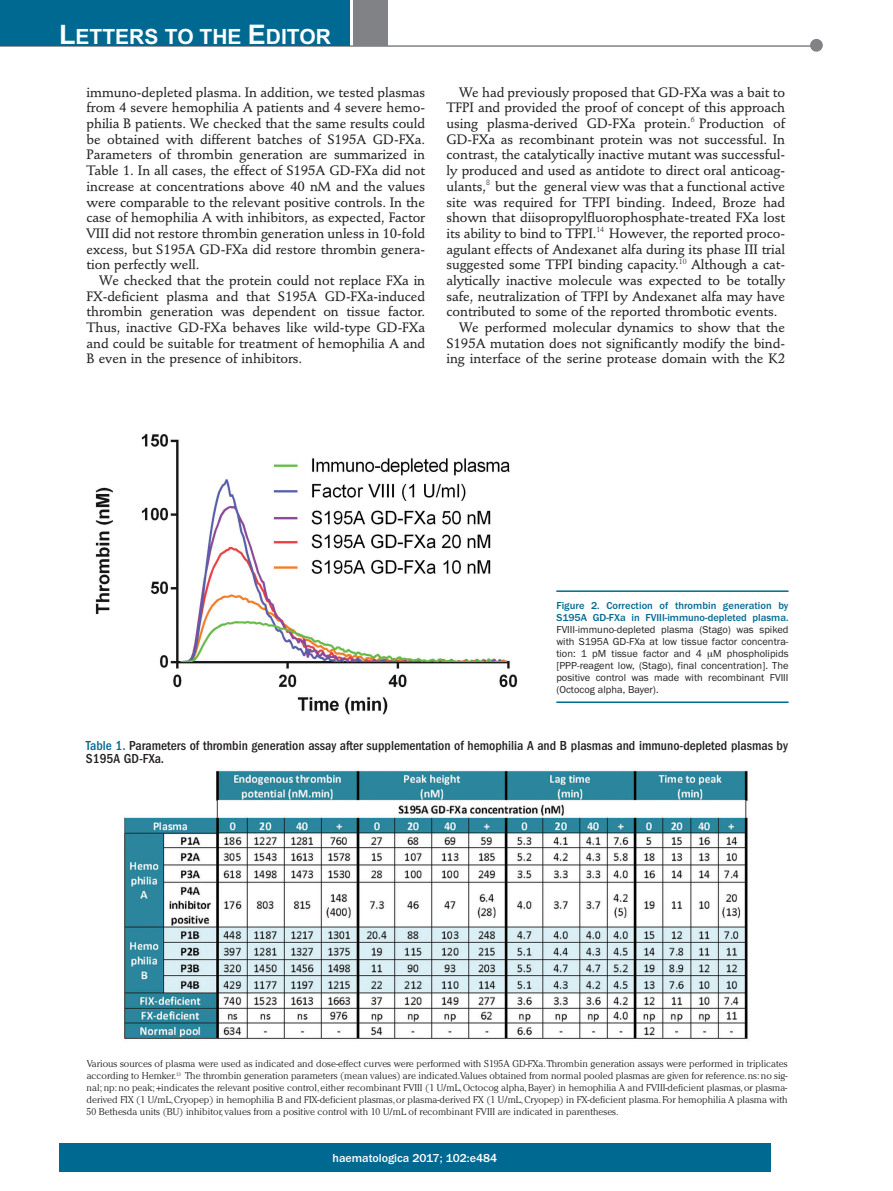
<style>
.page{position:relative;width:893px;height:1191px;background:#fff}
.page>*{position:absolute;margin:0;border:0;box-sizing:border-box;transform-origin:0 0}
.t1{font:700 21px "Arial";color:#fff}
.t2{font:500 13.5px/15.6px "Stempel Schneidler";letter-spacing:-.005em;color:#231f20;text-align:justify}
.t3{font:500 condensed 13.5px/13.5px "Franklin Gothic";color:#231f20}
.t4{font:500 12px "Franklin Gothic";color:#fff}
.t5{font:10.5px/12px "Franklin Gothic";color:#231f20;text-align:justify}
.t6{font:500 10.5px/12px "Franklin Gothic";color:#006991}
.t7{font:300 9.75px/12px "Cheltenham";color:#231f20;text-align:justify}
.s1{font-size:27px}
.s2{color:#006991}
</style>
<div class="page">
<div style="left:59px;top:1143px;width:712px;height:28px;background:#006991"></div>
<hr style="left:0;top:45px;width:820px;height:2px;background:#808285">
<div style="left:810px;top:39px;width:13px;height:13px;background:#808285;border-radius:50%"></div>
<div style="left:354px;top:0;width:34px;height:45px;background:#808285"></div>
<div style="left:0;top:0;width:350px;height:45px;background:#006991"></div>
<img style="left:95px;top:434px;width:423px;height:281px">
<hr style="left:556px;top:590px;width:232px;height:2px;background:#006991">
<hr style="left:556px;top:701px;width:232px;height:2px;background:#006991">
<img style="left:124px;top:770px;width:625px;height:270px">
<h1 class="t1" style="left:59px;top:25px;width:273px"><span class="s1">L</span>ETTERS TO THE <span class="s1">E</span>DITOR</h1>
<p class="t2" style="left:87px;top:86px;width:340px">immuno-depleted plasma. In addition, we tested plasmas from 4 severe hemophilia A patients and 4 severe hemo&shy;philia B patients. We checked that the same results could be obtained with different batches of S195A GD-FXa.<br>Parameters of thrombin generation are summarized in Table 1. In all cases, the effect of S195A GD-FXa did not increase at concentrations above 40 nM and the values were comparable to the relevant positive controls. In the case of hemophilia A with inhibitors, as expected, Factor VIII did not restore thrombin generation unless in 10-fold excess, but S195A GD-FXa did restore thrombin genera&shy;tion perfectly well.</p>
<p class="t2" style="left:87px;top:274px;width:340px;text-indent:13px">We checked that the protein could not replace FXa in FX-deficient plasma and that S195A GD-FXa-induced thrombin generation was dependent on tissue factor.<br>Thus, inactive GD-FXa behaves like wild-type GD-FXa and could be suitable for treatment of hemophilia A and B even in the presence of inhibitors.</p>
<p class="t2" style="left:459px;top:86px;width:327px">We had previously proposed that GD-FXa was a bait to</p>
<p class="t2" style="left:446px;top:101px;width:340px">TFPI and provided the proof of concept of this approach</p>
<p class="t2" style="left:446px;top:117px;width:340px">using plasma-derived GD-FXa protein.<sup>6</sup> Production of</p>
<p class="t2" style="left:446px;top:133px;width:340px">GD-FXa as recombinant protein was not successful. In</p>
<p class="t2" style="left:446px;top:148px;width:340px">contrast, the catalytically inactive mutant was successful-</p>
<p class="t2" style="left:446px;top:164px;width:340px">ly produced and used as antidote to direct oral anticoag-</p>
<p class="t2" style="left:446px;top:180px;width:340px">ulants,<sup>8</sup> but the general view was that a functional active</p>
<p class="t2" style="left:446px;top:195px;width:340px">site was required for TFPI binding. Indeed, Broze had</p>
<p class="t2" style="left:446px;top:211px;width:340px">shown that diisopropylfluorophosphate-treated FXa lost</p>
<p class="t2" style="left:446px;top:227px;width:340px">its ability to bind to TFPI.<sup>14</sup> However, the reported proco-</p>
<p class="t2" style="left:446px;top:242px;width:340px">agulant effects of Andexanet alfa during its phase III trial</p>
<p class="t2" style="left:446px;top:258px;width:340px">suggested some TFPI binding capacity.<sup>10</sup> Although a cat-</p>
<p class="t2" style="left:446px;top:274px;width:340px">alytically inactive molecule was expected to be totally</p>
<p class="t2" style="left:446px;top:289px;width:340px">safe, neutralization of TFPI by Andexanet alfa may have</p>
<p class="t2" style="left:446px;top:305px;width:333px">contributed to some of the reported thrombotic events.</p>
<p class="t2" style="left:459px;top:321px;width:327px">We performed molecular dynamics to show that the</p>
<p class="t2" style="left:446px;top:336px;width:340px">S195A mutation does not significantly modify the bind-</p>
<p class="t2" style="left:446px;top:352px;width:340px">ing interface of the serine protease domain with the K2</p>
<p class="t6" style="left:556px;top:599px;width:234px">Figure 2. Correction of thrombin generation by<br>S195A GD-FXa in FVIII-immuno-depleted plasma.</p>
<p class="t5" style="left:556px;top:623px;width:234px">FVIII-immuno-depleted plasma (Stago) was spiked with S195A GD-FXa at low tissue factor concentra&shy;tion: 1 pM tissue factor and 4 M phospholipids [PPP-reagent low, (Stago), final concentration]. The positive control was made with recombinant FVIII (Octocog alpha, Bayer).</p>
<p class="t3" style="left:86px;top:739px;width:703px"><span class="s2">Table 1.</span> Parameters of thrombin generation assay after supplementation of hemophilia A and B plasmas and immuno-depleted plasmas by<br>S195A GD-FXa.</p>
<p class="t7" style="left:87px;top:1058px;width:702px">Various sources of plasma were used as indicated and dose-effect curves were performed with S195A GD-FXa. Thrombin generation assays were performed in triplicates according to Hemker.<sup>13</sup> The thrombin generation parameters (mean values) are indicated.Values obtained from normal pooled plasmas are given for reference. ns: no sig&shy;nal; np: no peak; +indicates the relevant positive control, either recombinant FVIII (1 U/mL, Octocog alpha, Bayer) in hemophilia A and FVIII-deficient plasmas, or plasma&shy;derived FIX (1 U/mL, Cryopep) in hemophilia B and FIX-deficient plasmas, or plasma-derived FX (1 U/mL, Cryopep) in FX-deficient plasma. For hemophilia A plasma with 50 Bethesda units (BU) inhibitor, values from a positive control with 10 U/mL of recombinant FVIII are indicated in parentheses.</p>
<p class="t4" style="left:333px;top:1150px;width:166px">haematologica 2017; 102:e484</p>
</div>
